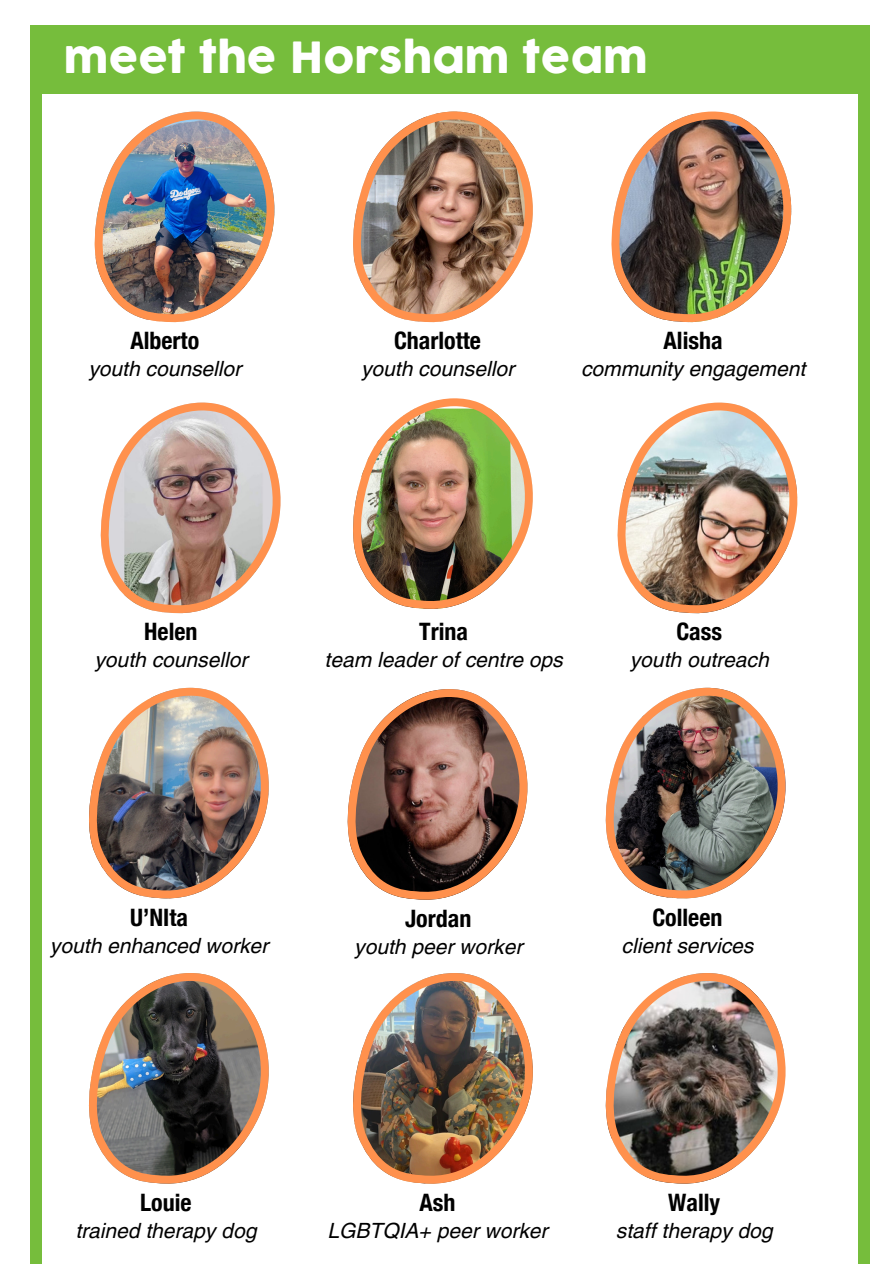
<style>
.page{position:relative;width:894px;height:1264px;background:#fff}
.page>*{position:absolute;margin:0;border:0;box-sizing:border-box;transform-origin:0 0}
.t1{font:42px "Cocogoose Pro";color:#fff}
.t2{font:700 condensed 24px "Helvetica Neue";color:#000}
.t3{font:italic 21px "Helvetica LT Pro";color:#000}
</style>
<div class="page">
<img style="left:94px;top:111px;width:180px;height:211px">
<div style="left:36px;top:25px;width:833px;height:68px;background:#76bd3c"></div>
<img style="left:353px;top:111px;width:179px;height:211px">
<img style="left:611px;top:111px;width:180px;height:211px">
<img style="left:101px;top:402px;width:179px;height:211px">
<img style="left:617px;top:402px;width:180px;height:211px">
<img style="left:89px;top:687px;width:180px;height:211px">
<img style="left:353px;top:973px;width:179px;height:210px">
<img style="left:605px;top:687px;width:180px;height:211px">
<svg style="left:89px;top:973px;width:180px;height:210px"></svg>
<img style="left:353px;top:398px;width:179px;height:211px">
<svg style="left:605px;top:973px;width:180px;height:210px"></svg>
<div style="left:31px;top:25px;width:11px;height:1238px;background:#76bd3c"></div>
<div style="left:857px;top:56px;width:12px;height:1207px;background:#76bd3c"></div>
<svg style="left:347px;top:689px;width:180px;height:210px"></svg>
<p class="t1" style="left:64px;top:29px;width:585px">meet the Horsham team</p>
<p class="t2" style="left:130px;top:326px;width:70px">Alberto</p>
<p class="t3" style="left:88px;top:361px;width:154px">youth counsellor</p>
<p class="t2" style="left:394px;top:326px;width:89px">Charlotte</p>
<p class="t3" style="left:361px;top:361px;width:154px">youth counsellor</p>
<p class="t2" style="left:663px;top:326px;width:61px">Alisha</p>
<p class="t3" style="left:581px;top:361px;width:225px">community engagement</p>
<p class="t2" style="left:144px;top:617px;width:55px">Helen</p>
<p class="t3" style="left:94px;top:652px;width:154px">youth counsellor</p>
<p class="t2" style="left:419px;top:617px;width:50px">Trina</p>
<p class="t3" style="left:324px;top:652px;width:239px">team leader of centre ops</p>
<p class="t2" style="left:676px;top:617px;width:47px">Cass</p>
<p class="t3" style="left:629px;top:652px;width:140px">youth outreach</p>
<p class="t2" style="left:130px;top:902px;width:59px">U’NIta</p>
<p class="t3" style="left:50px;top:937px;width:220px">youth enhanced worker</p>
<p class="t2" style="left:405px;top:904px;width:68px">Jordan</p>
<p class="t3" style="left:354px;top:938px;width:169px">youth peer worker</p>
<p class="t2" style="left:652px;top:902px;width:72px">Colleen</p>
<p class="t3" style="left:621px;top:937px;width:133px">client services</p>
<p class="t2" style="left:140px;top:1187px;width:53px">Louie</p>
<p class="t3" style="left:75px;top:1222px;width:182px">trained therapy dog</p>
<p class="t2" style="left:419px;top:1187px;width:37px">Ash</p>
<p class="t3" style="left:327px;top:1222px;width:221px">LGBTQIA+ peer worker</p>
<p class="t2" style="left:668px;top:1187px;width:53px">Wally</p>
<p class="t3" style="left:615px;top:1222px;width:158px">staff therapy dog</p>
</div>
